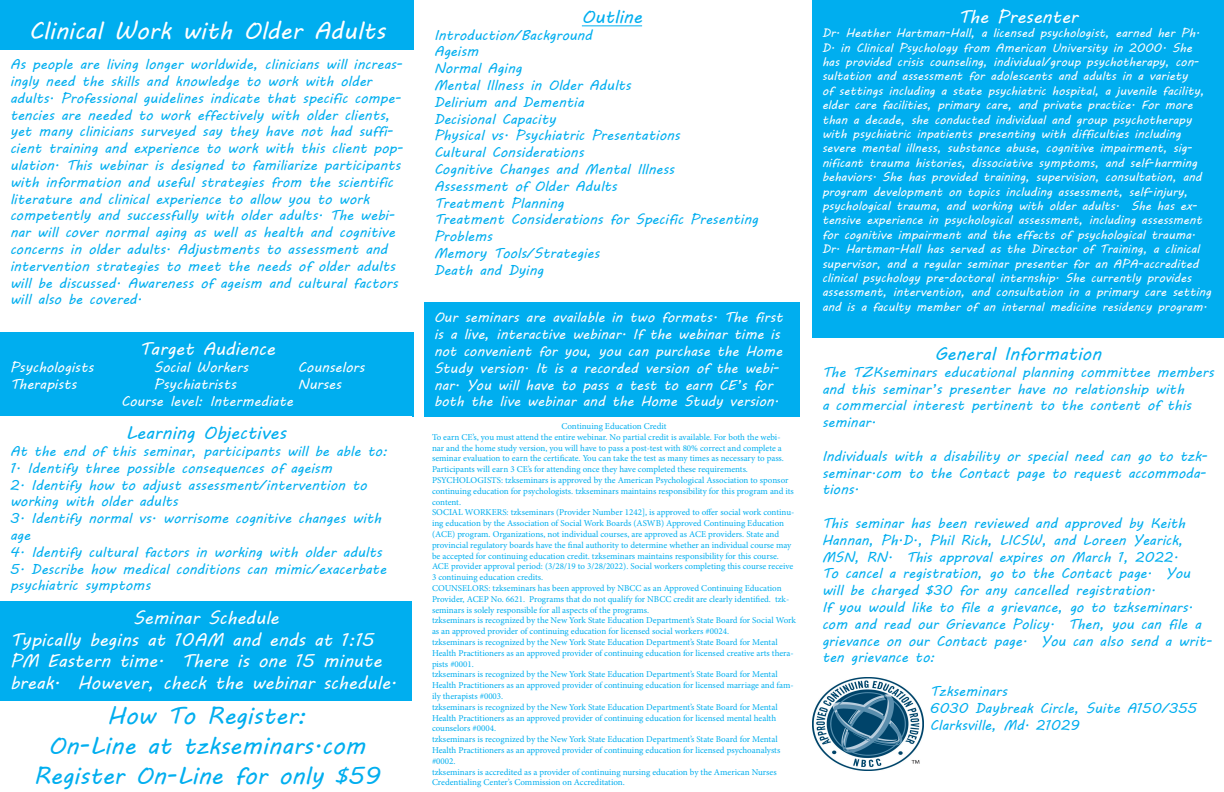
<style>
.page{position:relative;width:1224px;height:792px;background:#fff}
.page>*{position:absolute;margin:0;border:0;box-sizing:border-box;transform-origin:0 0}
.t1{font:24px "MV Boli";color:#00aeef}
.t2{font:24px "MV Boli";color:#fff}
.t3{font:18px/21.6px "MV Boli";color:#fff}
.t4{font:18px "MV Boli";color:#00aeef}
.t5{font:14px/16.8px "MV Boli";color:#00aeef}
.t6{font:14px/16.8px "MV Boli";color:#fff}
.t7{font:12px/14.4px "MV Boli";color:#fff}
.t8{font:9px/10.8px "Minion Pro";color:#00aeef}
</style>
<div class="page">
<div style="left:0;top:0;width:414px;height:49px;background:#00aeef"></div>
<div style="left:0;top:332px;width:414px;height:84px;background:#00aeef"></div>
<div style="left:0;top:601px;width:412px;height:100px;background:#00aeef"></div>
<hr style="left:582px;top:25px;width:60px;height:1px;background:#00aeef">
<div style="left:812px;top:0;width:412px;height:337px;background:#00aeef"></div>
<div style="left:424px;top:302px;width:376px;height:114px;background:#00aeef"></div>
<img style="left:812px;top:677px;width:112px;height:94px">
<p class="t2" style="left:29px;top:15px;width:358px">Clinical Work with Older Adults</p>
<p class="t5" style="left:10px;top:56px;width:395px">As people are living longer worldwide, clinicians will increas&shy;ingly need the skills and knowledge to work with older adults. Professional guidelines indicate that specific compe&shy;tencies are needed to work effectively with older clients, yet many clinicians surveyed say they have not had suffi&shy;cient training and experience to work with this client pop&shy;ulation. This webinar is designed to familiarize participants with information and useful strategies from the scientific literature and clinical experience to allow you to work competently and successfully with older adults. The webi&shy;nar will cover normal aging as well as health and cognitive concerns in older adults. Adjustments to assessment and intervention strategies to meet the needs of older adults will be discussed. Awareness of ageism and cultural factors will also be covered.</p>
<p class="t3" style="left:139px;top:338px;width:137px">Target Audience</p>
<p class="t6" style="left:10px;top:359px;width:85px">Psychologists</p>
<p class="t6" style="left:154px;top:359px;width:96px">Social Workers</p>
<p class="t6" style="left:298px;top:359px;width:68px">Counselors</p>
<p class="t6" style="left:10px;top:375px;width:68px">Therapists</p>
<p class="t6" style="left:154px;top:375px;width:84px">Psychiatrists</p>
<p class="t6" style="left:298px;top:375px;width:45px">Nurses</p>
<p class="t6" style="left:121px;top:392px;width:173px">Course level: Intermediate</p>
<p class="t4" style="left:126px;top:421px;width:162px">Learning Objectives</p>
<p class="t5" style="left:10px;top:443px;width:379px">At the end of this seminar, participants will be able to:</p>
<p class="t5" style="left:10px;top:459px;width:324px">1. Identify three possible consequences of ageism</p>
<p class="t5" style="left:10px;top:476px;width:358px">2. Identify how to adjust assessment/intervention to working with older adults</p>
<p class="t5" style="left:10px;top:510px;width:373px">3. Identify normal vs. worrisome cognitive changes with age</p>
<p class="t5" style="left:10px;top:543px;width:373px">4. Identify cultural factors in working with older adults</p>
<p class="t5" style="left:10px;top:560px;width:378px">5. Describe how medical conditions can mimic/exacerbate psychiatric symptoms</p>
<p class="t3" style="left:133px;top:607px;width:147px">Seminar Schedule</p>
<p class="t3" style="left:10px;top:628px;width:388px">Typically begins at 10AM and ends at 1:15<br>PM Eastern time. There is one 15 minute break. However, check the webinar schedule.</p>
<p class="t1" style="left:108px;top:699px;width:200px">How To Register:</p>
<p class="t1" style="left:49px;top:729px;width:318px">On-Line at tzkseminars.com</p>
<p class="t1" style="left:33px;top:759px;width:349px">Register On-Line for only $59</p>
<p class="t4" style="left:582px;top:4px;width:62px">Outline</p>
<p class="t5" style="left:434px;top:26px;width:160px">Introduction/Background</p>
<p class="t5" style="left:434px;top:43px;width:46px">Ageism</p>
<p class="t5" style="left:434px;top:60px;width:89px">Normal Aging</p>
<p class="t5" style="left:434px;top:77px;width:199px">Mental Illness in Older Adults</p>
<p class="t5" style="left:434px;top:93px;width:151px">Delirium and Dementia</p>
<p class="t5" style="left:434px;top:110px;width:123px">Decisional Capacity</p>
<p class="t5" style="left:434px;top:127px;width:247px">Physical vs. Psychiatric Presentations</p>
<p class="t5" style="left:434px;top:144px;width:151px">Cultural Considerations</p>
<p class="t5" style="left:434px;top:161px;width:242px">Cognitive Changes and Mental Illness</p>
<p class="t5" style="left:434px;top:177px;width:185px">Assessment of Older Adults</p>
<p class="t5" style="left:434px;top:194px;width:131px">Treatment Planning</p>
<p class="t5" style="left:434px;top:211px;width:326px">Treatment Considerations for Specific Presenting<br>Problems</p>
<p class="t5" style="left:434px;top:245px;width:167px">Memory Tools/Strategies</p>
<p class="t5" style="left:434px;top:261px;width:111px">Death and Dying</p>
<p class="t6" style="left:434px;top:309px;width:350px">Our seminars are available in two formats. The first is a live, interactive webinar. If the webinar time is not convenient for you, you can purchase the Home Study version. It is a recorded version of the webi&shy;nar. You will have to pass a test to earn CE’s for both the live webinar and the Home Study version.</p>
<p class="t8" style="left:561px;top:421px;width:107px">Continuing Education Credit</p>
<p class="t8" style="left:432px;top:432px;width:353px">To earn CE’s, you must attend the entire webinar. No partial credit is available. For both the webi&shy;nar and the home study version, you will have to pass a post-test with 80% correct and complete a seminar evaluation to earn the certificate. You can take the test as many times as necessary to pass.<br>Participants will earn 3 CE’s for attending once they have completed these requirements.</p>
<p class="t8" style="left:432px;top:475px;width:363px">PSYCHOLOGISTS: tzkseminars is approved by the American Psychological Association to sponsor continuing education for psychologists. tzkseminars maintains responsibility for this program and its content.</p>
<p class="t8" style="left:432px;top:507px;width:364px">SOCIAL WORKERS: tzkseminars (Provider Number 1242], is approved to offer social work continu&shy;ing education by the Association of Social Work Boards (ASWB) Approved Continuing Education (ACE) program. Organizations, not individual courses, are approved as ACE providers. State and provincial regulatory boards have the final authority to determine whether an individual course may be accepted for continuing education credit. tzkseminars maintains responsibility for this course.<br>ACE provider approval period: (3/28/19 to 3/28/2022). Social workers completing this course receive 3 continuing education credits.</p>
<p class="t8" style="left:432px;top:583px;width:359px">COUNSELORS: tzkseminars has been approved by NBCC as an Approved Continuing Education<br>Provider, ACEP No. 6621. Programs that do not qualify for NBCC credit are clearly identified. tzk&shy;seminars is solely responsible for all aspects of the programs.</p>
<p class="t8" style="left:432px;top:615px;width:365px">tzkseminars is recognized by the New York State Education Department’s State Board for Social Work as an approved provider of continuing education for licensed social workers #0024.</p>
<p class="t8" style="left:432px;top:637px;width:363px">tzkseminars is recognized by the New York State Education Department’s State Board for Mental<br>Health Practitioners as an approved provider of continuing education for licensed creative arts thera&shy;pists #0001.</p>
<p class="t8" style="left:432px;top:669px;width:363px">tzkseminars is recognized by the New York State Education Department’s State Board for Mental<br>Health Practitioners as an approved provider of continuing education for licensed marriage and fam&shy;ily therapists #0003.</p>
<p class="t8" style="left:432px;top:702px;width:347px">tzkseminars is recognized by the New York State Education Department’s State Board for Mental<br>Health Practitioners as an approved provider of continuing education for licensed mental health counselors #0004.</p>
<p class="t8" style="left:432px;top:734px;width:350px">tzkseminars is recognized by the New York State Education Department’s State Board for Mental<br>Health Practitioners as an approved provider of continuing education for licensed psychoanalysts #0002.</p>
<p class="t8" style="left:432px;top:766px;width:346px">tzkseminars is accredited as a provider of continuing nursing education by the American Nurses<br>Credentialing Center’s Commission on Accreditation.</p>
<p class="t3" style="left:958px;top:6px;width:121px">The Presenter</p>
<p class="t7" style="left:822px;top:26px;width:391px">Dr. Heather Hartman-Hall, a licensed psychologist, earned her Ph.<br>D. in Clinical Psychology from American University in 2000. She has provided crisis counseling, individual/group psychotherapy, con&shy;sultation and assessment for adolescents and adults in a variety<br>of settings including a state psychiatric hospital, a juvenile facility, elder care facilities, primary care, and private practice. For more than a decade, she conducted individual and group psychotherapy with psychiatric inpatients presenting with difficulties including severe mental illness, substance abuse, cognitive impairment, sig&shy;nificant trauma histories, dissociative symptoms, and self-harming behaviors. She has provided training, supervision, consultation, and program development on topics including assessment, self-injury, psychological trauma, and working with older adults. She has ex&shy;tensive experience in psychological assessment, including assessment for cognitive impairment and the effects of psychological trauma.<br>Dr. Hartman-Hall has served as the Director of Training, a clinical supervisor, and a regular seminar presenter for an APA-accredited clinical psychology pre-doctoral internship. She currently provides assessment, intervention, and consultation in a primary care setting and is a faculty member of an internal medicine residency program.</p>
<p class="t4" style="left:935px;top:342px;width:168px">General Information</p>
<p class="t5" style="left:822px;top:363px;width:393px">The TZKseminars educational planning committee members and this seminar’s presenter have no relationship with<br>a commercial interest pertinent to the content of this seminar.</p>
<p class="t5" style="left:822px;top:447px;width:387px;text-align:justify">Individuals with a disability or special need can go to tzk&shy;seminar.com to the Contact page to request accommoda&shy;tions.</p>
<p class="t5" style="left:822px;top:515px;width:365px">This seminar has been reviewed and approved by Keith<br>Hannan, Ph.D., Phil Rich, LICSW, and Loreen Yearick,<br>MSN, RN. This approval expires on March 1, 2022.</p>
<p class="t5" style="left:822px;top:565px;width:370px">To cancel a registration, go to the Contact page. You will be charged $30 for any cancelled registration.</p>
<p class="t5" style="left:822px;top:599px;width:392px">If you would like to file a grievance, go to tzkseminars. com and read our Grievance Policy. Then, you can file a grievance on our Contact page. You can also send a writ&shy;ten grievance to:</p>
<p class="t5" style="left:930px;top:683px;width:79px">Tzkseminars</p>
<p class="t5" style="left:930px;top:699px;width:268px">6030 Daybreak Circle, Suite A150/355</p>
<p class="t5" style="left:930px;top:716px;width:151px">Clarksville, Md. 21029</p>
</div>
